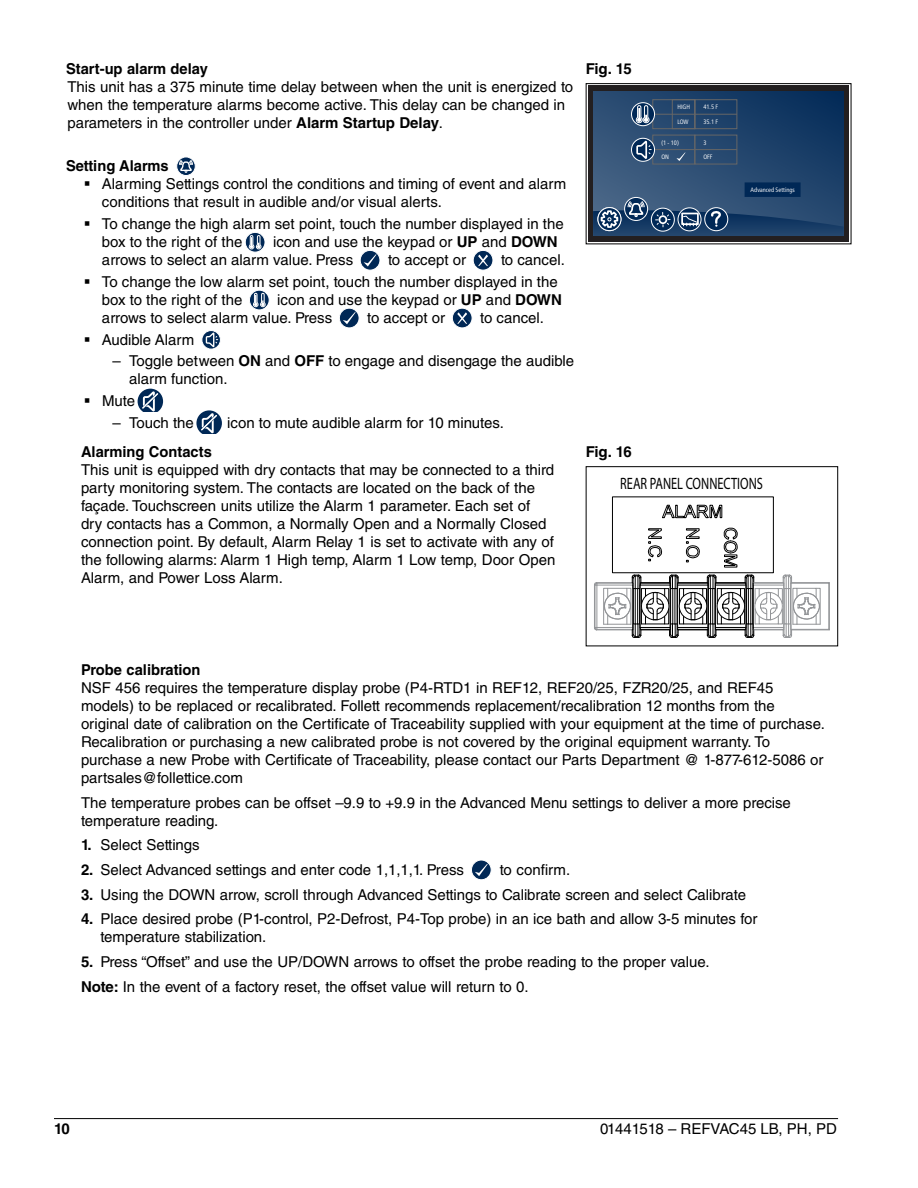
<style>
.page{position:relative;width:918px;height:1188px;background:#fff}
.page>*{position:absolute;margin:0;border:0;box-sizing:border-box;transform-origin:0 0}
.t1{font:16.5px "Myriad Pro";color:#000;scale:.75 1}
.t2{font:15px/18px "Helvetica LT Std";letter-spacing:-.005em;color:#000}
.t3{font:700 15px "Helvetica LT Std";color:#000}
.t4{font:condensed 6.3px "Frutiger Neue LT Pro";color:#fff}
.s1{font-weight:700}
</style>
<div class="page">
<hr style="left:54px;top:1118px;width:784px;height:1px;background:#000">
<svg style="left:177px;top:157px;width:18px;height:19px"></svg>
<div style="left:176px;top:157px;width:20px;height:19px;border:1px solid #fff;border-radius:50%"></div>
<svg style="left:179px;top:159px;width:14px;height:14px"></svg>
<svg style="left:245px;top:232px;width:20px;height:20px"></svg>
<div style="left:245px;top:232px;width:20px;height:20px;border:1px solid #fff;border-radius:50%"></div>
<svg style="left:249px;top:235px;width:13px;height:14px"></svg>
<svg style="left:360px;top:250px;width:20px;height:20px"></svg>
<div style="left:360px;top:250px;width:20px;height:20px;border:1px solid #fff;border-radius:50%"></div>
<svg style="left:364px;top:254px;width:13px;height:13px"></svg>
<svg style="left:473px;top:250px;width:20px;height:20px"></svg>
<div style="left:473px;top:250px;width:20px;height:20px;border:1px solid #fff;border-radius:50%"></div>
<svg style="left:478px;top:255px;width:10px;height:11px"></svg>
<svg style="left:249px;top:290px;width:20px;height:20px"></svg>
<div style="left:249px;top:290px;width:20px;height:20px;border:1px solid #fff;border-radius:50%"></div>
<svg style="left:253px;top:293px;width:13px;height:14px"></svg>
<svg style="left:339px;top:308px;width:20px;height:20px"></svg>
<div style="left:339px;top:308px;width:20px;height:20px;border:1px solid #fff;border-radius:50%"></div>
<svg style="left:343px;top:312px;width:13px;height:12px"></svg>
<svg style="left:452px;top:308px;width:20px;height:20px"></svg>
<div style="left:452px;top:308px;width:20px;height:20px;border:1px solid #fff;border-radius:50%"></div>
<svg style="left:457px;top:312px;width:10px;height:12px"></svg>
<svg style="left:202px;top:331px;width:18px;height:18px"></svg>
<div style="left:202px;top:330px;width:19px;height:19px;border:1px solid #fff;border-radius:50%"></div>
<svg style="left:205px;top:331px;width:13px;height:16px"></svg>
<svg style="left:138px;top:389px;width:25px;height:23px"></svg>
<svg style="left:196px;top:410px;width:26px;height:23px"></svg>
<div style="left:588px;top:86px;width:261px;height:156px;background:#231f20"></div>
<svg style="left:593px;top:91px;width:251px;height:145px;background:#2a4b71"></svg>
<div style="left:745px;top:182px;width:56px;height:15px;background:#002856"></div>
<div style="left:586px;top:83px;width:265px;height:161px;border:1px solid #000"></div>
<div style="left:791px;top:582px;width:39px;height:48px;border:1px solid #939598"></div>
<div style="left:791px;top:583px;width:38px;height:47px;border:1px solid #939598"></div>
<svg style="left:594px;top:574px;width:227px;height:64px"></svg>
<div style="left:612px;top:497px;width:162px;height:76px;border:1px solid #000"></div>
<svg style="left:723px;top:527px;width:15px;height:41px"></svg>
<svg style="left:686px;top:528px;width:14px;height:34px"></svg>
<svg style="left:648px;top:528px;width:14px;height:33px"></svg>
<svg style="left:662px;top:504px;width:61px;height:14px"></svg>
<div style="left:586px;top:466px;width:252px;height:180px;border:1px solid #000"></div>
<svg style="left:471px;top:860px;width:20px;height:20px"></svg>
<div style="left:471px;top:860px;width:20px;height:20px;border:1px solid #fff;border-radius:50%"></div>
<svg style="left:475px;top:864px;width:13px;height:12px"></svg>
<p class="t3" style="left:66px;top:59px;width:143px">Start-up alarm delay</p>
<p class="t2" style="left:68px;top:77px;width:507px">This unit has a 375 minute time delay between when the unit is energized to when the temperature alarms become active. This delay can be changed in parameters in the controller under <span class="s1">Alarm Startup Delay</span>.</p>
<p class="t3" style="left:66px;top:157px;width:104px">Setting Alarms</p>
<p class="t2" style="left:102px;top:175px;width:466px;text-indent:-18px">▪ Alarming Settings control the conditions and timing of event and alarm conditions that result in audible and/or visual alerts.</p>
<p class="t2" style="left:102px;top:215px;width:463px;text-indent:-18px">▪ To change the high alarm set point, touch the number displayed in the box to the right of the</p>
<p class="t2" style="left:102px;top:233px;width:457px;text-indent:171px">icon and use the keypad or <span class="s1">UP</span> and <span class="s1">DOWN </span>arrows to select an alarm value. Press</p>
<p class="t2" style="left:388px;top:251px;width:80px">to accept or</p>
<p class="t2" style="left:501px;top:251px;width:65px">to cancel.</p>
<p class="t2" style="left:102px;top:273px;width:457px;text-indent:-18px">▪ To change the low alarm set point, touch the number displayed in the box to the right of the</p>
<p class="t2" style="left:102px;top:291px;width:461px;text-indent:175px">icon and use the keypad or <span class="s1">UP</span> and <span class="s1">DOWN </span>arrows to select alarm value. Press</p>
<p class="t2" style="left:367px;top:309px;width:80px">to accept or</p>
<p class="t2" style="left:480px;top:309px;width:65px">to cancel.</p>
<p class="t2" style="left:84px;top:330px;width:112px">▪ Audible Alarm</p>
<p class="t2" style="left:129px;top:352px;width:447px;text-indent:-16px">– Toggle between <span class="s1">ON</span> and <span class="s1">OFF</span> to engage and disengage the audible alarm function.</p>
<p class="t2" style="left:84px;top:392px;width:53px">▪ Mute</p>
<p class="t2" style="left:112px;top:414px;width:83px">– Touch the</p>
<p class="t2" style="left:227px;top:414px;width:278px">icon to mute audible alarm for 10 minutes.</p>
<p class="t3" style="left:81px;top:442px;width:132px">Alarming Contacts</p>
<p class="t2" style="left:81px;top:461px;width:476px">This unit is equipped with dry contacts that may be connected to a third party monitoring system. The contacts are located on the back of the façade. Touchscreen units utilize the Alarm 1 parameter. Each set of<br>dry contacts has a Common, a Normally Open and a Normally Closed connection point. By default, Alarm Relay 1 is set to activate with any of the following alarms: Alarm 1 High temp, Alarm 1 Low temp, Door Open Alarm, and Power Loss Alarm.</p>
<p class="t3" style="left:586px;top:59px;width:48px">Fig. 15</p>
<p class="t4" style="left:677px;top:103px;width:14px">HIGH</p>
<p class="t4" style="left:677px;top:118px;width:13px">LOW</p>
<p class="t4" style="left:661px;top:139px;width:19px">(1 - 10)</p>
<p class="t4" style="left:661px;top:153px;width:9px">ON</p>
<p class="t4" style="left:703px;top:103px;width:16px">41.5 F</p>
<p class="t4" style="left:703px;top:118px;width:16px">35.1 F</p>
<p class="t4" style="left:703px;top:139px;width:5px">3</p>
<p class="t4" style="left:703px;top:153px;width:11px">OFF</p>
<p class="t4" style="left:751px;top:186px;width:46px">Advanced Settings</p>
<p class="t3" style="left:586px;top:442px;width:48px">Fig. 16</p>
<p class="t1" style="left:620px;top:473px;width:192px">REAR PANEL CONNECTIONS</p>
<p class="t3" style="left:81px;top:661px;width:121px">Probe calibration</p>
<p class="t2" style="left:81px;top:679px;width:745px">NSF 456 requires the temperature display probe (P4-RTD1 in REF12, REF20/25, FZR20/25, and REF45 models) to be replaced or recalibrated. Follett recommends replacement/recalibration 12 months from the original date of calibration on the Certificate of Traceability supplied with your equipment at the time of purchase.<br>Recalibration or purchasing a new calibrated probe is not covered by the original equipment warranty. To purchase a new Probe with Certificate of Traceability, please contact our Parts Department @ 1-877-612-5086 or partsales@follettice.com</p>
<p class="t2" style="left:81px;top:793px;width:711px">The temperature probes can be offset –9.9 to +9.9 in the Advanced Menu settings to deliver a more precise temperature reading.</p>
<p class="t2" style="left:81px;top:836px;width:120px"><span class="s1">1.</span> Select Settings</p>
<p class="t2" style="left:81px;top:860px;width:385px"><span class="s1">2.</span> Select Advanced settings and enter code 1,1,1,1. Press</p>
<p class="t2" style="left:500px;top:860px;width:72px">to confirm.</p>
<p class="t2" style="left:81px;top:885px;width:667px"><span class="s1">3.</span> Using the DOWN arrow, scroll through Advanced Settings to Calibrate screen and select Calibrate</p>
<p class="t2" style="left:101px;top:910px;width:658px;text-indent:-20px"><span class="s1">4.</span> Place desired probe (P1-control, P2-Defrost, P4-Top probe) in an ice bath and allow 3-5 minutes for temperature stabilization.</p>
<p class="t2" style="left:81px;top:949px;width:630px;line-height:24.8px"><span class="s1">5.</span> Press “Offset” and use the UP/DOWN arrows to offset the probe reading to the proper value.<br><span class="s1">Note:</span> In the event of a factory reset, the offset value will return to 0.</p>
<p class="t3" style="left:54px;top:1120px;width:17px">10</p>
<p class="t2" style="left:600px;top:1120px;width:238px">01441518 – REFVAC45 LB, PH, PD</p>
</div>
